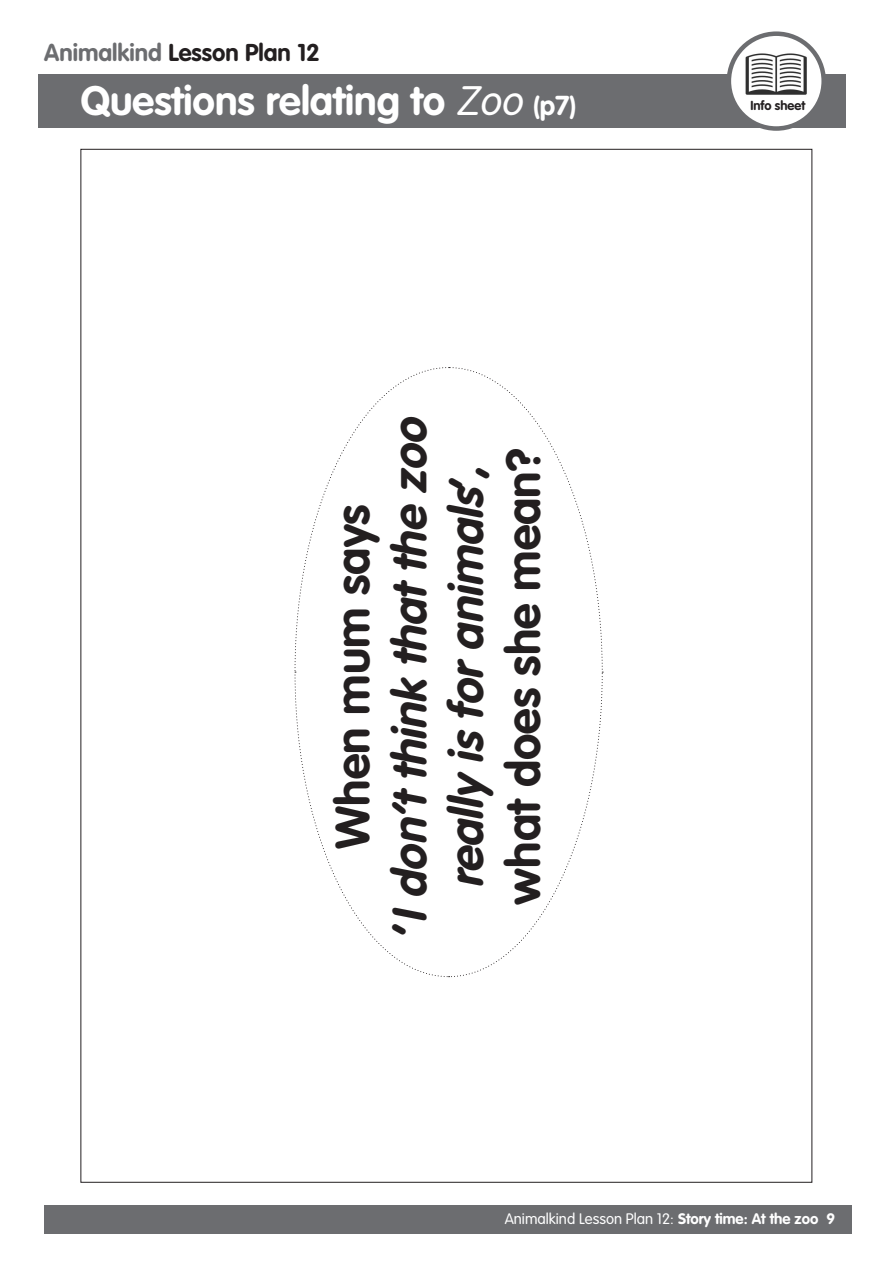
<style>
.page{position:relative;width:893px;height:1263px;background:#fff}
.page>*{position:absolute;margin:0;border:0;box-sizing:border-box;transform-origin:0 0}
.t1{font:italic 700 47.4px/56.8px "VAG Rounded";color:#231f20;text-align:center}
.t2{font:700 40.5px "VAG Rounded";color:#fff}
.t3{font:700 24px "VAG Rounded";color:#231f20}
.t4{font:300 15px "VAG Rounded";color:#fff}
.t5{font:700 12.9px "VAG Rounded";color:#231f20}
.s1{color:#6c6d70}
.s2{font-weight:300;font-style:italic}
.s3{font-size:27px}
.s4{font-style:normal}
.s5{font-weight:700}
</style>
<div class="page">
<div style="left:38px;top:74px;width:808px;height:53px;background:#6c6d70"></div>
<div style="left:44px;top:1205px;width:808px;height:28px;background:#6c6d70"></div>
<svg style="left:449px;top:367px;width:154px;height:303px"></svg>
<svg style="left:294px;top:367px;width:153px;height:305px"></svg>
<svg style="left:294px;top:674px;width:154px;height:303px"></svg>
<svg style="left:451px;top:672px;width:152px;height:305px"></svg>
<img style="left:729px;top:34px;width:95px;height:95px;border-radius:47px">
<div style="left:727px;top:31px;width:99px;height:100px;border:4px solid #6c6d70;border-radius:50%"></div>
<p class="t3" style="left:44px;top:39px;width:277px"><span class="s1">Animalkind</span> Lesson Plan 12</p>
<p class="t2" style="left:81px;top:77px;width:497px">Questions relating to <span class="s2">Zoo</span><span class="s3">(p7)</span></p>
<p class="t1" style="left:326px;top:934px;width:529px;rotate:-90deg"><span class="s4">When mum says<br>‘</span> Idon’tthink thatthe zoo really isforanimals<span class="s4">’ , what does she mean?</span></p>
<p class="t5" style="left:750px;top:98px;width:56px">Info sheet</p>
<p class="t4" style="left:505px;top:1210px;width:332px">Animalkind Lesson Plan 12: <span class="s5">Story time: At the zoo 9</span></p>
</div>
